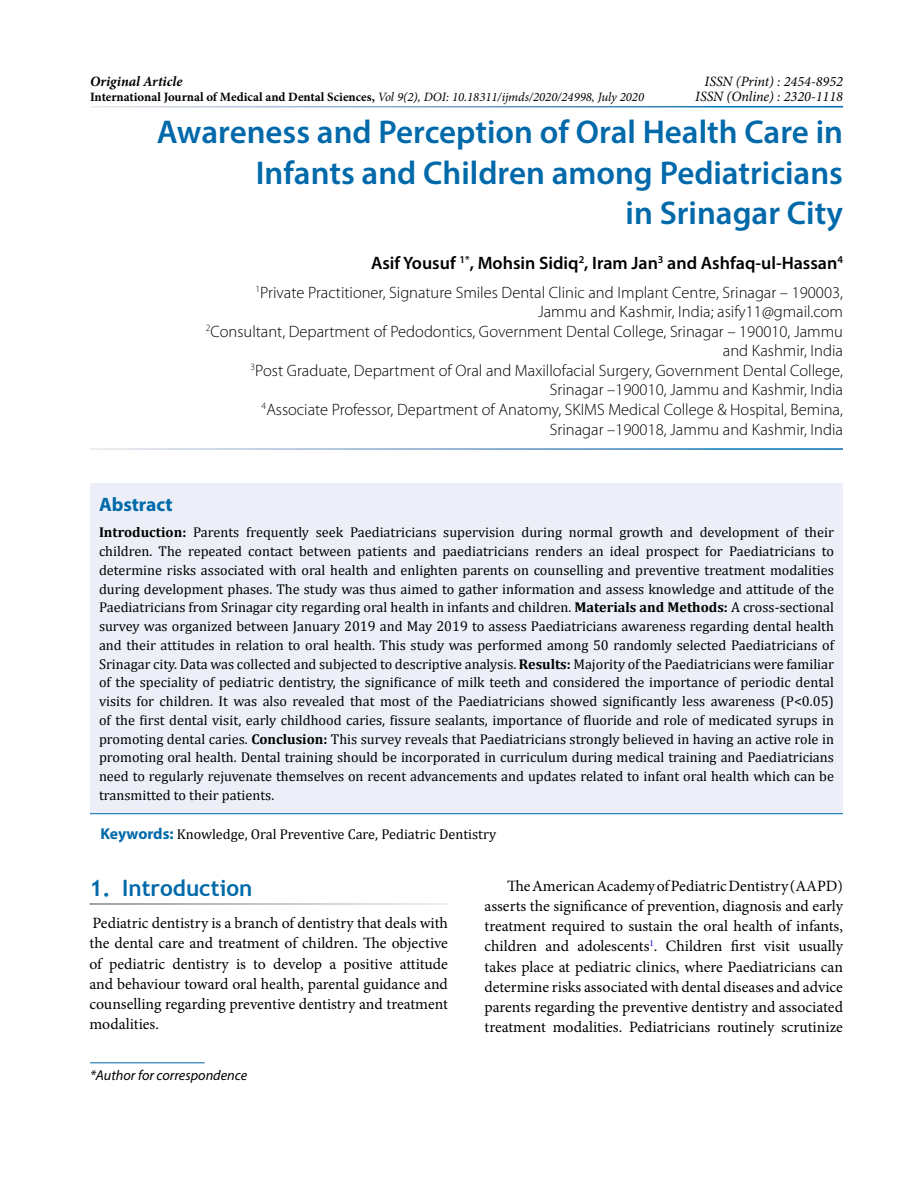
<style>
.page{position:relative;width:918px;height:1188px;background:#fff}
.page>*{position:absolute;margin:0;border:0;box-sizing:border-box;transform-origin:0 0}
.t1{font:600 33px/40.5px "Myriad Pro";color:#0069aa;text-align:right}
.t2{font:700 22.5px "Trebuchet MS";color:#0069aa}
.t3{font:700 19.5px "Myriad Pro";color:#0069aa}
.t4{font:600 18px "Myriad Pro";color:#000}
.t5{font:300 16.5px/19.5px "Myriad Pro";color:#000;text-align:right}
.t6{font:15.75px/20.2px "Minion Pro";color:#000;text-align:justify}
.t7{font:14.25px/18.8px "Cambria";color:#000;text-align:justify}
.t8{font:italic 14.25px/15px "Minion Pro";color:#000;text-align:right}
.t9{font:italic 14.25px "Myriad Pro";color:#000}
.t10{font:italic 700 14.25px "Minion Pro";color:#000}
.t11{font:700 12.75px "Minion Pro";color:#000}
.s1{font-weight:400;font-style:italic}
.s2{font-weight:700}
.s3{font-family:"Myriad Pro";font-weight:700;font-size:15.75px;color:#0069aa}
</style>
<div class="page">
<hr style="left:90px;top:1062px;width:115px;height:1px;background:#0069aa">
<div style="left:90px;top:483px;width:753px;height:330px;background:#eceff7"></div>
<hr style="left:90px;top:813px;width:753px;height:1px;background:#0069aa">
<p class="t8" style="left:695px;top:74px;width:149px">ISSN (Print) : 2454-8952<br>ISSN (Online) : 2320-1118</p>
<h1 class="t1" style="left:157px;top:111px;width:688px">Awareness and Perception of Oral Health Care in<br>Infants and Children among Pediatricians<br>in Srinagar City</h1>
<p class="t4" style="left:371px;top:252px;width:473px">Asif Yousuf <sup>1*</sup>, Mohsin Sidiq<sup>2</sup>, Iram Jan<sup>3</sup> and Ashfaq-ul-Hassan<sup>4</sup></p>
<p class="t5" style="left:206px;top:283px;width:639px"><sup>1</sup>Private Practitioner, Signature Smiles Dental Clinic and Implant Centre, Srinagar – 190003, Jammu and Kashmir, India; asify11@gmail.com<br><sup>2</sup>Consultant, Department of Pedodontics, Government Dental College, Srinagar – 190010, Jammu and Kashmir, India<br><sup>3</sup>Post Graduate, Department of Oral and Maxillofacial Surgery, Government Dental College, Srinagar –190010, Jammu and Kashmir, India<br><sup>4</sup>Associate Professor, Department of Anatomy, SKIMS Medical College &amp; Hospital, Bemina, Srinagar –190018, Jammu and Kashmir, India</p>
<p class="t10" style="left:90px;top:72px;width:94px">Original Article</p>
<p class="t11" style="left:90px;top:87px;width:556px">International Journal of Medical and Dental Sciences, <span class="s1">Vol 9(2), DOI: 10.18311/ijmds/2020/24998, July 2020</span></p>
<h3 class="t3" style="left:99px;top:492px;width:75px">Abstract</h3>
<p class="t7" style="left:99px;top:523px;width:737px"><span class="s2">Introduction:</span> Parents frequently seek Paediatricians supervision during normal growth and development of their children. The repeated contact between patients and paediatricians renders an ideal prospect for Paediatricians to determine risks associated with oral health and enlighten parents on counselling and preventive treatment modalities during development phases. The study was thus aimed to gather information and assess knowledge and attitude of the Paediatricians from Srinagar city regarding oral health in infants and children. <span class="s2">Materials and Methods:</span> A cross-sectional survey was organized between January 2019 and May 2019 to assess Paediatricians awareness regarding dental health and their attitudes in relation to oral health. This study was performed among 50 randomly selected Paediatricians of Srinagar city. Data was collected and subjected to descriptive analysis. <span class="s2">Results:</span> Majority of the Paediatricians were familiar of the speciality of pediatric dentistry, the significance of milk teeth and considered the importance of periodic dental visits for children. It was also revealed that most of the Paediatricians showed significantly less awareness (P&lt;0.05) of the first dental visit, early childhood caries, fissure sealants, importance of fluoride and role of medicated syrups in promoting dental caries. <span class="s2">Conclusion:</span> This survey reveals that Paediatricians strongly believed in having an active role in promoting oral health. Dental training should be incorporated in curriculum during medical training and Paediatricians need to regularly rejuvenate themselves on recent advancements and updates related to infant oral health which can be transmitted to their patients.</p>
<p class="t7" style="left:100px;top:824px;width:397px"><span class="s3">Keywords:</span> Knowledge, Oral Preventive Care, Pediatric Dentistry</p>
<h2 class="t2" style="left:89px;top:874px;width:164px">1. Introduction</h2>
<p class="t6" style="left:89px;top:913px;width:360px">Pediatric dentistry is a branch of dentistry that deals with the dental care and treatment of children. The objective of pediatric dentistry is to develop a positive attitude and behaviour toward oral health, parental guidance and counselling regarding preventive dentistry and treatment modalities.</p>
<p class="t9" style="left:90px;top:1066px;width:159px">*Author for correspondence</p>
<p class="t6" style="left:485px;top:876px;width:360px;text-indent:23px">The American Academy of Pediatric Dentistry (AAPD) asserts the significance of prevention, diagnosis and early treatment required to sustain the oral health of infants, children and adolescents<sup>1</sup>. Children first visit usually takes place at pediatric clinics, where Paediatricians can determine risks associated with dental diseases and advice parents regarding the preventive dentistry and associated treatment modalities. Pediatricians routinely scrutinize</p>
</div>
